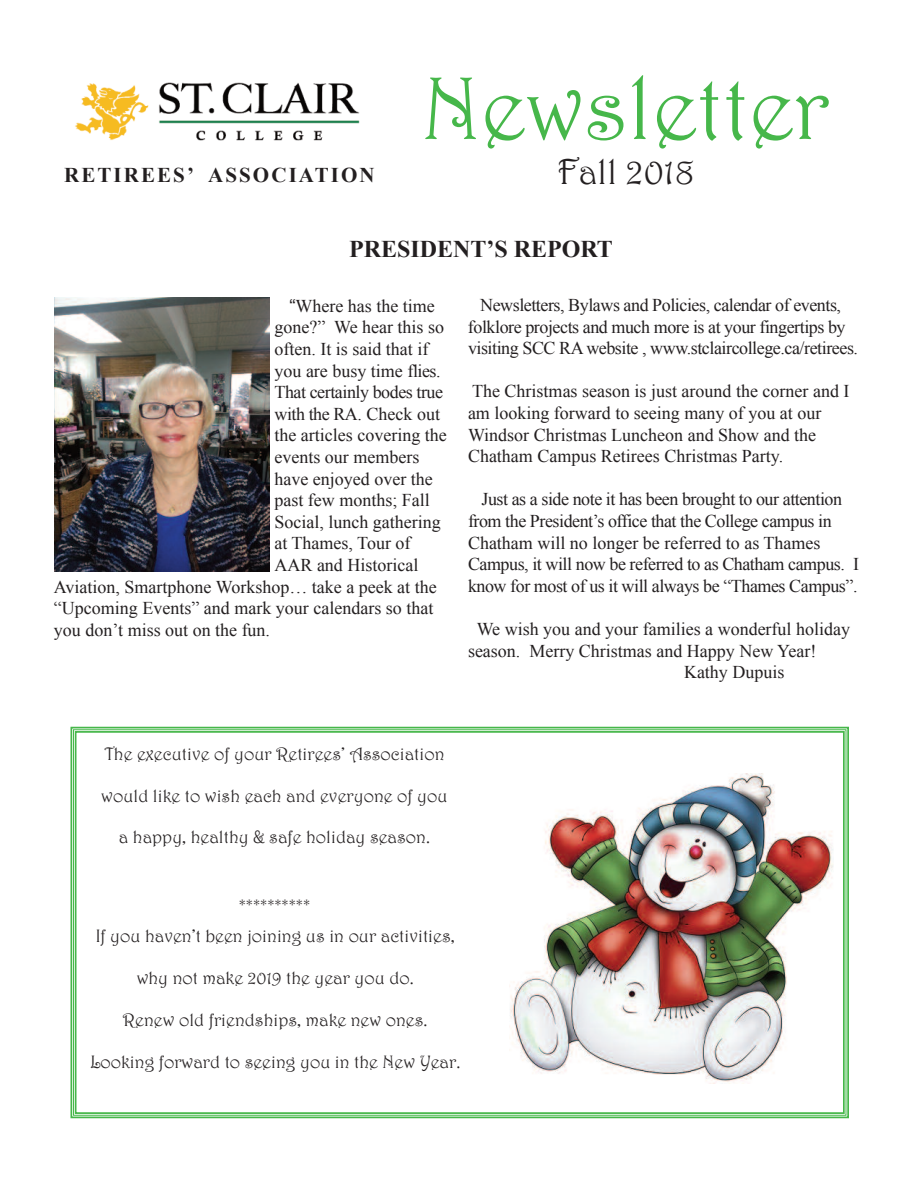
<style>
.page{position:relative;width:918px;height:1188px;background:#fff}
.page>*{position:absolute;margin:0;border:0;box-sizing:border-box;transform-origin:0 0}
.t1{font:90px "Harrington";color:#46b74a}
.t2{font:36px "Harrington";color:#231f20}
.t3{font:700 24px "Times New Roman";color:#231f20}
.t4{font:700 21px "Times New Roman";letter-spacing:.1em;color:#231f20}
.t5{font:18px/21.6px "Times New Roman";color:#231f20}
.t6{font:18px/21.6px "Times New Roman";letter-spacing:-.025em;color:#231f20}
.t7{font:18px/30px "Harrington";color:#231f20;text-align:center}
.s1{font-family:"Helvetica"}
</style>
<div class="page">
<img style="left:75px;top:82px;width:285px;height:59px">
<img style="left:509px;top:773px;width:324px;height:310px">
<div style="left:75px;top:731px;width:770px;height:383px;border:2px solid #46b74a"></div>
<img style="left:54px;top:297px;width:216px;height:275px">
<p class="t4" style="left:64px;top:163px;width:312px">RETIREES’ ASSOCIATION</p>
<h1 class="t1" style="left:422px;top:54px;width:409px">Newsletter</h1>
<h2 class="t2" style="left:557px;top:150px;width:138px">Fall 2018</h2>
<h3 class="t3" style="left:349px;top:236px;width:265px">PRESIDENT’S REPORT</h3>
<p class="t5" style="left:290px;top:295px;width:147px"><span class="s1">“</span>Where has the time</p>
<p class="t5" style="left:275px;top:317px;width:171px">gone?” We hear this so</p>
<p class="t5" style="left:275px;top:338px;width:155px">often. It is said that if</p>
<p class="t5" style="left:275px;top:360px;width:168px">you are busy time flies.</p>
<p class="t6" style="left:275px;top:381px;width:170px">That certainly bodes true</p>
<p class="t5" style="left:275px;top:403px;width:167px">with the RA. Check out</p>
<p class="t5" style="left:275px;top:425px;width:174px">the articles covering the</p>
<p class="t5" style="left:275px;top:446px;width:146px">events our members</p>
<p class="t5" style="left:275px;top:468px;width:160px">have enjoyed over the</p>
<p class="t5" style="left:275px;top:489px;width:157px">past few months; Fall</p>
<p class="t5" style="left:275px;top:511px;width:168px">Social, lunch gathering</p>
<p class="t5" style="left:275px;top:533px;width:138px">at Thames, Tour of</p>
<p class="t5" style="left:275px;top:554px;width:145px">AAR and Historical</p>
<p class="t5" style="left:54px;top:576px;width:384px">Aviation, Smartphone Workshop… take a peek at the</p>
<p class="t5" style="left:54px;top:597px;width:381px">“Upcoming Events” and mark your calendars so that</p>
<p class="t5" style="left:54px;top:619px;width:218px">you don’t miss out on the fun.</p>
<p class="t6" style="left:468px;top:294px;width:392px;text-indent:12px">Newsletters, Bylaws and Policies, calendar of events, folklore projects and much more is at your fingertips by visiting SCC RA website , www.stclaircollege.ca/retirees.</p>
<p class="t5" style="left:468px;top:381px;width:383px">The Christmas season is just around the corner and I am looking forward to seeing many of you at our Windsor Christmas Luncheon and Show and the Chatham Campus Retirees Christmas Party.</p>
<p class="t6" style="left:468px;top:489px;width:393px;text-indent:13px">Just as a side note it has been brought to our attention from the President’s office that the College campus in Chatham will no longer be referred to as Thames Campus, it will now be referred to as Chatham campus. I know for most of us it will always be “Thames Campus”.</p>
<p class="t5" style="left:477px;top:618px;width:375px">We wish you and your families a wonderful holiday</p>
<p class="t5" style="left:468px;top:640px;width:350px">season. Merry Christmas and Happy New Year!</p>
<p class="t5" style="left:684px;top:661px;width:102px">Kathy Dupuis</p>
<p class="t7" style="left:104px;top:739px;width:342px">The executive of your Retirees’ Association</p>
<p class="t7" style="left:101px;top:781px;width:348px">would like to wish each and everyone of you</p>
<p class="t7" style="left:119px;top:821px;width:313px">a happy, healthy &amp; safe holiday season.</p>
<p class="t7" style="left:96px;top:890px;width:361px">**********<br>If you haven’t been joining us in our activities,</p>
<p class="t7" style="left:137px;top:962px;width:279px">why not make 2019 the year you do.</p>
<p class="t7" style="left:123px;top:1004px;width:306px">Renew old friendships, make new ones.</p>
<p class="t7" style="left:90px;top:1046px;width:372px">Looking forward to seeing you in the New Year.</p>
</div>
